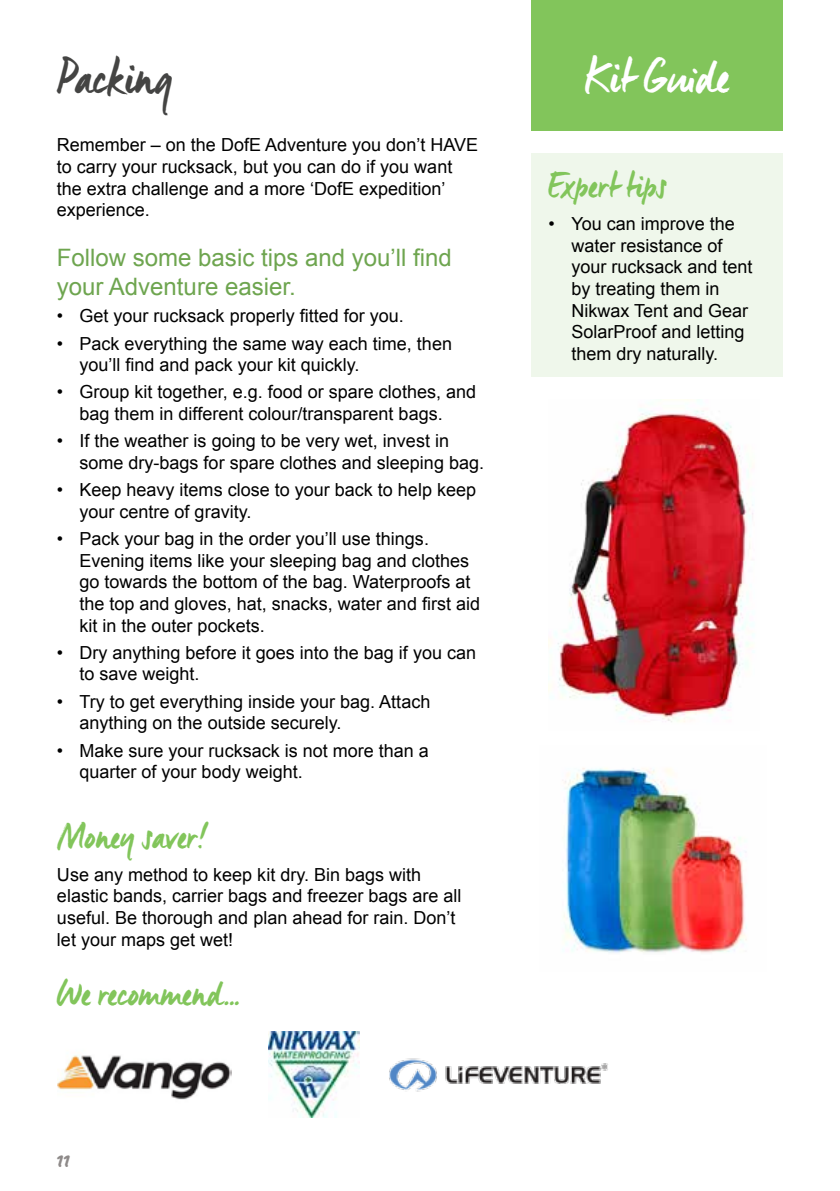
<style>
.page{position:relative;width:840px;height:1191px;background:#fff}
.page>*{position:absolute;margin:0;border:0;box-sizing:border-box;transform-origin:0 0}
.t1{font:48px "Manus";letter-spacing:.005em;color:#fff}
.t2{font:48px "Manus";color:#444443}
.t3{font:36px "Manus";color:#82c55b}
.t4{font:24px/28.8px "Arial";color:#6ea54f}
.t5{font:24px "Manus";color:#8e8a89}
.t6{font:18px/21.6px "Arial";color:#000}
</style>
<div class="page">
<div style="left:531px;top:153px;width:251px;height:224px;background:#eff7eb"></div>
<div style="left:531px;top:0;width:251px;height:130px;background:#82c55b"></div>
<img style="left:563px;top:768px;width:184px;height:185px">
<img style="left:389px;top:1058px;width:219px;height:34px">
<img style="left:268px;top:1031px;width:91px;height:87px">
<img style="left:548px;top:399px;width:206px;height:323px">
<img style="left:58px;top:1055px;width:173px;height:45px">
<h1 class="t2" style="left:57px;top:48px;width:118px">Packing</h1>
<p class="t6" style="left:57px;top:134px;width:422px">Remember – on the DofE Adventure you don’t HAVE to carry your rucksack, but you can do if you want the extra challenge and a more ‘DofE expedition’ experience.</p>
<h3 class="t4" style="left:57px;top:244px;width:396px">Follow some basic tips and you’ll find your Adventure easier.</h3>
<p class="t6" style="left:57px;top:305px;width:348px">• Get your rucksack properly fitted for you.</p>
<p class="t6" style="left:79px;top:332px;width:374px;text-indent:-23px">• Pack everything the same way each time, then you’ll find and pack your kit quickly.</p>
<p class="t6" style="left:57px;top:381px;width:420px;text-align:center">• Group kit together, e.g. food or spare clothes, and bag them in different colour/transparent bags.</p>
<p class="t6" style="left:79px;top:430px;width:406px;text-indent:-23px">• If the weather is going to be very wet, invest in some dry-bags for spare clothes and sleeping bag.</p>
<p class="t6" style="left:79px;top:479px;width:398px;text-indent:-23px">• Keep heavy items close to your back to help keep your centre of gravity.</p>
<p class="t6" style="left:79px;top:528px;width:402px;text-indent:-23px">• Pack your bag in the order you’ll use things.<br>Evening items like your sleeping bag and clothes go towards the bottom of the bag. Waterproofs at the top and gloves, hat, snacks, water and first aid kit in the outer pockets.</p>
<p class="t6" style="left:79px;top:642px;width:398px;text-indent:-23px">• Dry anything before it goes into the bag if you can to save weight.</p>
<p class="t6" style="left:79px;top:691px;width:352px;text-indent:-23px">• Try to get everything inside your bag. Attach anything on the outside securely.</p>
<p class="t6" style="left:79px;top:739px;width:351px;text-indent:-23px">• Make sure your rucksack is not more than a quarter of your body weight.</p>
<h2 class="t3" style="left:57px;top:814px;width:150px">Money saver!</h2>
<p class="t6" style="left:57px;top:863px;width:406px">Use any method to keep kit dry. Bin bags with elastic bands, carrier bags and freezer bags are all useful. Be thorough and plan ahead for rain. Don’t let your maps get wet!</p>
<h2 class="t3" style="left:57px;top:971px;width:184px">We recommend...</h2>
<h3 class="t5" style="left:57px;top:1144px;width:15px">11</h3>
<h1 class="t1" style="left:585px;top:47px;width:146px">Kit Guide</h1>
<h2 class="t3" style="left:548px;top:164px;width:120px">Expert tips</h2>
<p class="t6" style="left:571px;top:213px;width:183px;text-indent:-23px">• You can improve the water resistance of your rucksack and tent by treating them in<br>Nikwax Tent and Gear<br>SolarProof and letting them dry naturally.</p>
</div>
